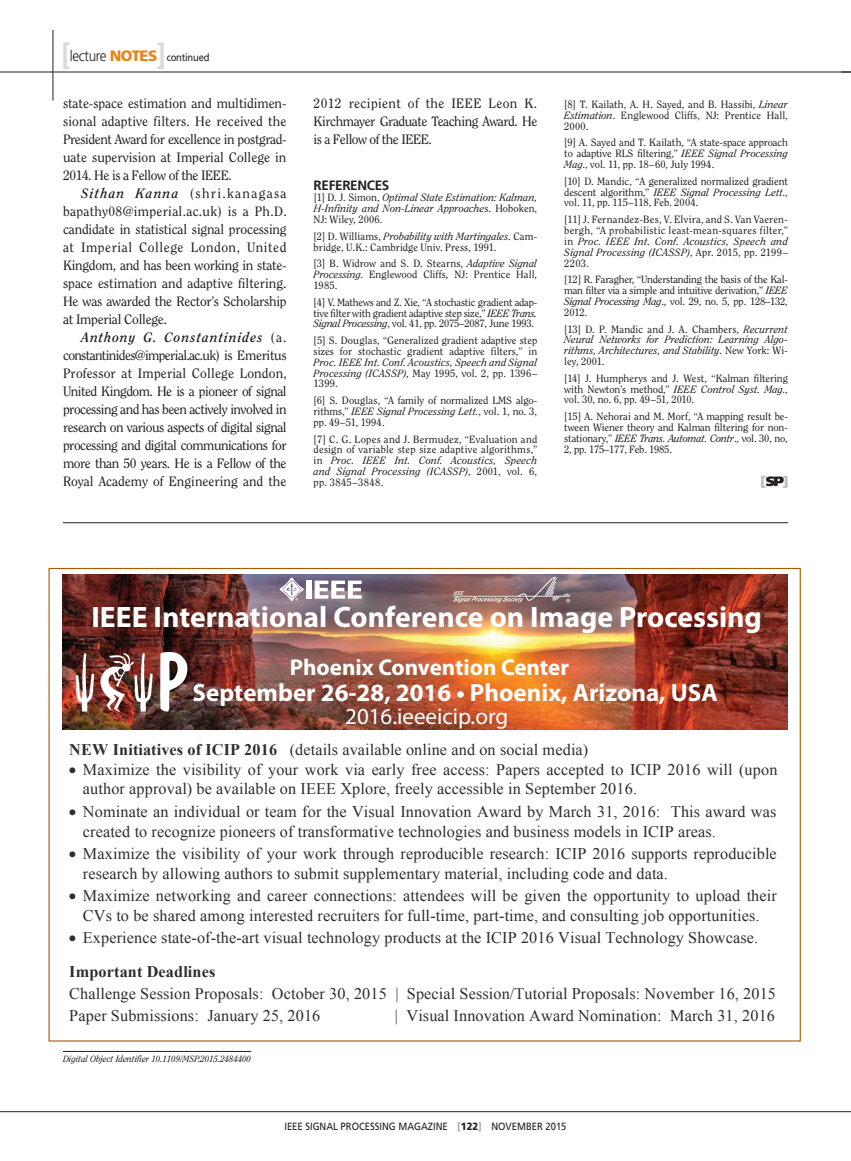
<style>
.page{position:relative;width:851px;height:1161px;background:#fff}
.page>*{position:absolute;margin:0;border:0;box-sizing:border-box;transform-origin:0 0}
.t1{font:700 29.7px "Myriad Pro";color:#fff}
.t2{font:700 24.9px "Myriad Pro";color:#fff}
.t3{font:700 22.95px "Myriad Pro";color:#fff}
.t4{font:22.95px "Myriad Pro";color:#fff}
.t5{font:16.2px/19.5px "Times New Roman";letter-spacing:.01em;color:#2d2d2d}
.t6{font:300 15px "Frutiger LT Std";letter-spacing:-.025em;color:#231f20;scale:.9 1}
.t7{font:13.5px/18px "Clearface Std";letter-spacing:-.02em;color:#231f20;text-align:justify}
.t8{font:700 13.5px "Frutiger LT Std";letter-spacing:-.025em;color:#231f20}
.t9{font:900 13.5px "Frutiger LT Std";color:#bcbdc0}
.t10{font:10.5px/10.8px "Clearface Std";letter-spacing:-.005em;color:#231f20;text-align:justify}
.t11{font:italic 10.5px/10.8px "Clearface Std";letter-spacing:.005em;color:#231f20;text-align:justify}
.t12{font:10.5px "Frutiger LT Std";color:#231f20;scale:.9 1}
.t13{font:10.5px "Frutiger LT Std";letter-spacing:-.025em;color:#231f20;scale:.9 1}
.t14{font:italic 9px "Clearface Std";letter-spacing:-.01em;color:#231f20}
.s1{font-weight:700;font-size:30px;color:#d9dadc}
.s2{font-weight:900;color:#e8831c}
.s3{font-weight:700;font-style:italic}
.s4{font-style:normal}
.s5{font-style:italic}
.s6{color:#231f20}
.s7{font-weight:700}
.s8{font-weight:900;color:#a8a9ad}
.s9{font-weight:900}
</style>
<div class="page">
<hr style="left:53px;top:30px;width:1px;height:71px;background:#231f20">
<hr style="left:0;top:72px;width:850px;height:1px;background:#231f20">
<hr style="left:0;top:1111px;width:850px;height:1px;background:#231f20">
<hr style="left:63px;top:522px;width:725px;height:1px;background:#231f20">
<img style="left:63px;top:575px;width:725px;height:155px">
<svg style="left:453px;top:576px;width:117px;height:27px;background:#957778"></svg>
<div style="left:307px;top:581px;width:5px;height:18px;background:#fff"></div>
<svg style="left:314px;top:581px;width:47px;height:18px"></svg>
<svg style="left:279px;top:577px;width:25px;height:24px"></svg>
<img style="left:76px;top:653px;width:77px;height:59px">
<svg style="left:160px;top:652px;width:27px;height:60px"></svg>
<hr style="left:63px;top:1051px;width:188px;height:1px;background:#231f20">
<h3 class="t6" style="left:62px;top:47px;width:117px"><span class="s1">[</span>lecture <span class="s2">NOTES</span><span class="s1">]</span></h3>
<p class="t13" style="left:167px;top:51px;width:49px">CONTINUED</p>
<p class="t7" style="left:63px;top:94px;width:225px">state-space estimation and multidimen&shy;sional adaptive filters. He received the President Award for excellence in postgrad&shy;uate supervision at Imperial College in 2014. He is a Fellow of the IEEE.</p>
<p class="t7" style="left:63px;top:184px;width:225px;text-indent:18px"><span class="s3">Sithan Kanna</span> (shri.kanagasa bapathy08@imperial.ac.uk) is a Ph.D. candidate in statistical signal processing at Imperial College London, United Kingdom, and has been working in state&shy;space estimation and adaptive filtering.<br>He was awarded the Rector’s Scholarship at Imperial College.</p>
<p class="t7" style="left:63px;top:328px;width:225px;text-indent:18px"><span class="s3">Anthony G. Constantinides</span> (a. constantinides@imperial.ac.uk) is Emeritus Professor at Imperial College London, United Kingdom. He is a pioneer of signal processing and has been actively involved in research on various aspects of digital signal processing and digital communications for more than 50 years. He is a Fellow of the Royal Academy of Engineering and the</p>
<p class="t7" style="left:313px;top:94px;width:225px">2012 recipient of the IEEE Leon K.<br>Kirchmayer Graduate Teaching Award. He is a Fellow of the IEEE.</p>
<p class="t8" style="left:313px;top:178px;width:76px">REFERENCES</p>
<p class="t11" style="left:313px;top:192px;width:225px"><span class="s4">[1] D. J. Simon,</span> Optimal State Estimation: Kalman, H-Infinity and Non-Linear Approache<span class="s4">s. Hoboken, NJ: Wiley, 2006.</span></p>
<p class="t10" style="left:313px;top:231px;width:225px">[2] D. Williams, <span class="s5">Probability with Martingales</span>. Cam&shy;bridge, U.K.: Cambridge Univ. Press, 1991.</p>
<p class="t10" style="left:313px;top:258px;width:225px">[3] B. Widrow and S. D. Stearns, <span class="s5">Adaptive Signal Processing</span>. Englewood Cliffs, NJ: Prentice Hall, 1985.</p>
<p class="t10" style="left:313px;top:297px;width:225px">[4] V. Mathews and Z. Xie, “A stochastic gradient adap&shy;tive filter with gradient adaptive step size,” <span class="s5">IEEE Trans.<br>Signal Processing</span>, vol. 41, pp. 2075–2087, June 1993.</p>
<p class="t10" style="left:313px;top:335px;width:225px">[5] S. Douglas, “Generalized gradient adaptive step sizes for stochastic gradient adaptive filters,” in</p>
<p class="t11" style="left:313px;top:357px;width:225px">Proc. IEEE Int. Conf. Acoustics, Speech and Signal Processing (ICASSP)<span class="s4">, May 1995, vol. 2, pp. 1396– 1399.</span></p>
<p class="t10" style="left:313px;top:395px;width:225px">[6] S. Douglas, “A family of normalized LMS algo&shy;rithms,” <span class="s5">IEEE Signal Processing Lett.</span>, vol. 1, no. 3, pp. 49–51, 1994.</p>
<p class="t10" style="left:313px;top:434px;width:225px">[7] C. G. Lopes and J. Bermudez, “Evaluation and design of variable step size adaptive algorithms,” in <span class="s5">Proc. IEEE Int. Conf. Acoustics, Speech and Signal Processing (ICASSP)</span>, 2001, vol. 6, pp. 3845–3848.</p>
<p class="t10" style="left:564px;top:99px;width:225px">[8] T. Kailath, A. H. Sayed, and B. Hassibi, <span class="s5">Linear Estimation</span>. Englewood Cliffs, NJ: Prentice Hall, 2000.</p>
<p class="t10" style="left:564px;top:137px;width:225px">[9] A. Sayed and T. Kailath, “A state-space approach to adaptive RLS filtering,” <span class="s5">IEEE Signal Processing Mag</span>., vol. 11, pp. 18–60, July 1994.</p>
<p class="t10" style="left:564px;top:176px;width:225px">[10] D. Mandic, “A generalized normalized gradient descent algorithm,” <span class="s5">IEEE Signal Processing Lett.</span>, vol. 11, pp. 115–118, Feb. 2004.</p>
<p class="t10" style="left:564px;top:214px;width:225px">[11] J. Fernandez-Bes, V. Elvira, and S. Van Vaeren&shy;bergh, “A probabilistic least-mean-squares filter,” in <span class="s5">Proc. IEEE Int. Conf. Acoustics, Speech and Signal Processing (ICASSP)</span>, Apr. 2015, pp. 2199– 2203.</p>
<p class="t10" style="left:564px;top:274px;width:225px">[12] R. Faragher, “Understanding the basis of the Kal&shy;man filter via a simple and intuitive derivation,” <span class="s5">IEEE Signal Processing Mag</span>., vol. 29, no. 5, pp. 128–132, 2012.</p>
<p class="t11" style="left:564px;top:324px;width:225px"><span class="s4">[13] D. P. Mandic and J. A. Chambers,</span> Recurrent Neural Networks for Prediction: Learning Algo&shy;rithms, Architectures, and Stability<span class="s4">. New York: Wi&shy;ley, 2001.</span></p>
<p class="t10" style="left:564px;top:373px;width:225px">[14] J. Humpherys and J. West, “Kalman filtering with Newton’s method,” <span class="s5">IEEE Control Syst. Mag.</span>, vol. 30, no. 6, pp. 49–51, 2010.</p>
<p class="t10" style="left:564px;top:411px;width:225px">[15] A. Nehorai and M. Morf, “A mapping result be&shy;tween Wiener theory and Kalman filtering for non&shy;stationary,” <span class="s5">IEEE Trans. Automat. Contr</span>., vol. 30, no, 2, pp. 175–177, Feb. 1985.</p>
<p class="t9" style="left:760px;top:473px;width:29px">[<span class="s6">SP</span>]</p>
<h1 class="t1" style="left:91px;top:597px;width:672px">IEEE International Conference on Image Processing</h1>
<h3 class="t3" style="left:290px;top:652px;width:281px">Phoenix Convention Center</h3>
<h2 class="t2" style="left:192px;top:677px;width:526px">September 26-28, 2016 • Phoenix, Arizona, USA</h2>
<h3 class="t4" style="left:345px;top:702px;width:164px">2016.ieeeicip.org</h3>
<h3 class="t5" style="left:69px;top:739px;width:520px"><span class="s7">NEW Initiatives of ICIP 2016</span> (details available online and on social media)</h3>
<h3 class="t5" style="left:83px;top:760px;width:696px;text-indent:-14px">• Maximize the visibility of your work via early free access: Papers accepted to ICIP 2016 will (upon author approval) be available on IEEE Xplore, freely accessible in September 2016.</h3>
<h3 class="t5" style="left:83px;top:802px;width:695px;text-indent:-14px">• Nominate an individual or team for the Visual Innovation Award by March 31, 2016: This award was created to recognize pioneers of transformative technologies and business models in ICIP areas.</h3>
<h3 class="t5" style="left:83px;top:844px;width:695px;text-indent:-14px">• Maximize the visibility of your work through reproducible research: ICIP 2016 supports reproducible research by allowing authors to submit supplementary material, including code and data.</h3>
<h3 class="t5" style="left:69px;top:886px;width:709px;text-align:center">• Maximize networking and career connections: attendees will be given the opportunity to upload their<br>CVs to be shared among interested recruiters for full-time, part-time, and consulting job opportunities.</h3>
<h3 class="t5" style="left:69px;top:921px;width:691px;line-height:33.9px">• Experience state-of-the-art visual technology products at the ICIP 2016 Visual Technology Showcase.<br><span class="s7">Important Deadlines</span></h3>
<h3 class="t5" style="left:69px;top:983px;width:708px;line-height:21.9px">Challenge Session Proposals: October 30, 2015 | Special Session/Tutorial Proposals: November 16, 2015<br>Paper Submissions: January 25, 2016</h3>
<h3 class="t5" style="left:395px;top:1006px;width:381px">| Visual Innovation Award Nomination: March 31, 2016</h3>
<p class="t14" style="left:63px;top:1054px;width:189px">Digital Object Identifier 10.1109/MSP.2015.2484400</p>
<p class="t12" style="left:284px;top:1120px;width:229px">IEEE SIGNAL PROCESSING MAGAZINE <span class="s8">[</span><span class="s9">122</span><span class="s8">]</span> NO</p>
<p class="t12" style="left:505px;top:1120px;width:69px">VEMBER 2015</p>
</div>
